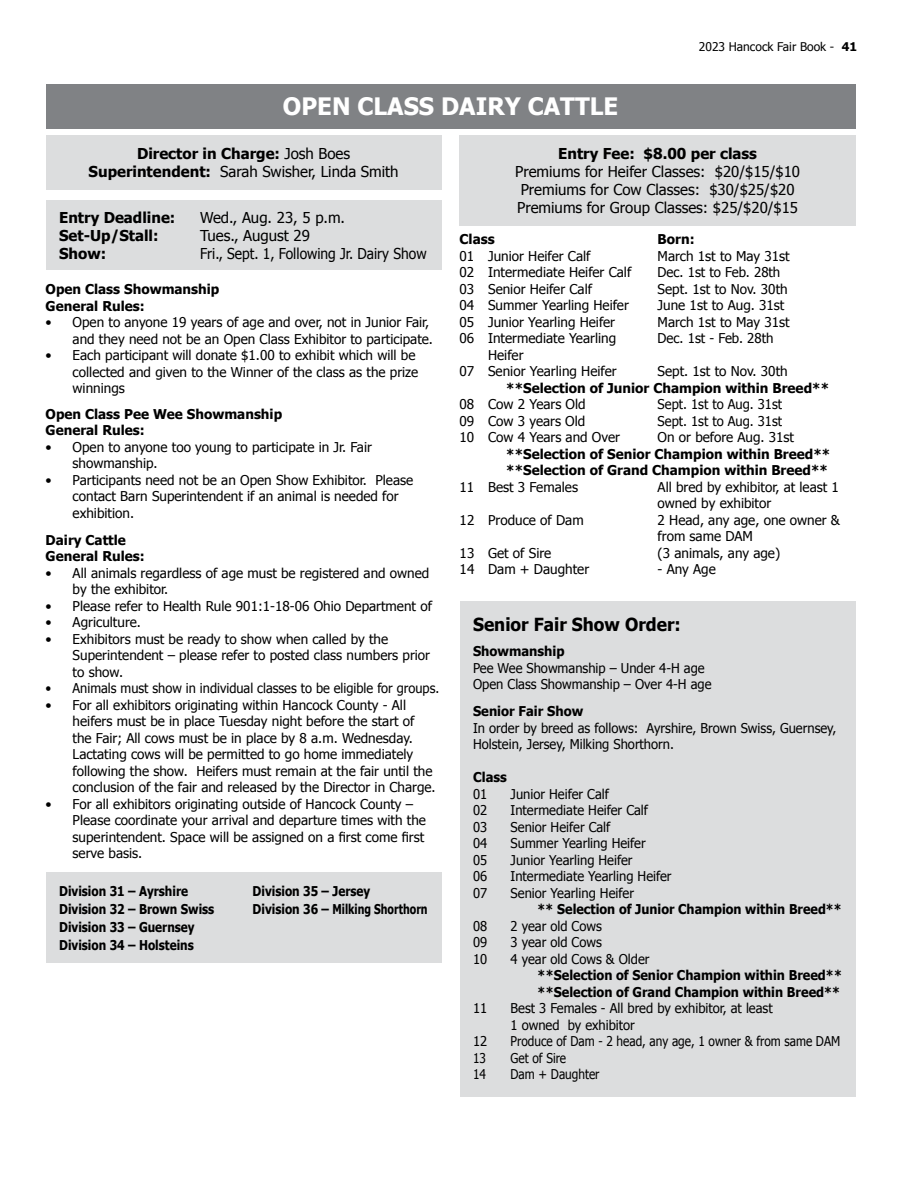
<style>
.page{position:relative;width:918px;height:1188px;background:#fff}
.page>*{position:absolute;margin:0;border:0;box-sizing:border-box;transform-origin:0 0}
.t1{font:700 24px "Tahoma";color:#fff}
.t2{font:700 18px "Tahoma";color:#000;scale:.96 1}
.t3{font:15px/18px "Tahoma";color:#000;text-align:center}
.t4{font:700 15px/18px "Tahoma";color:#000;text-align:center}
.t5{font:15px "Tahoma";color:#000;scale:.92 1}
.t6{font:13.5px/16.5px "Tahoma";color:#000}
.t7{font:13.5px/16.5px "Tahoma";color:#000;scale:.96 1}
.t8{font:700 13.5px/16.5px "Tahoma";color:#000}
.t9{font:700 13.5px/18px "Tahoma";color:#000;scale:.87 1}
.t10{font:700 13.5px/16.5px "Tahoma";color:#000;scale:.94 1}
.t11{font:13.5px "Tahoma";color:#000;scale:.88 1}
.t12{font:700 13.5px/16.5px "Tahoma";color:#000;scale:.93 1}
.t13{font:13.5px "Tahoma";color:#000;scale:.95 1}
.t14{font:700 13.5px/16.5px "Tahoma";color:#000;scale:.96 1}
.t15{font:12px "Tahoma";color:#000}
.s1{font-weight:700}
.s2{font-weight:400}
</style>
<div class="page">
<div style="left:46px;top:84px;width:810px;height:44px;background:#808285"></div>
<div style="left:46px;top:135px;width:396px;height:55px;background:#dcddde"></div>
<div style="left:46px;top:201px;width:396px;height:69px;background:#dcddde"></div>
<div style="left:46px;top:873px;width:396px;height:90px;background:#dcddde"></div>
<div style="left:460px;top:135px;width:396px;height:91px;background:#dcddde"></div>
<div style="left:460px;top:601px;width:396px;height:496px;background:#dcddde"></div>
<p class="t15" style="left:699px;top:39px;width:160px">2023 Hancock Fair Book - <span class="s1">41</span></p>
<p class="t1" style="left:283px;top:90px;width:337px">OPEN CLASS DAIRY CATTLE</p>
<p class="t4" style="left:89px;top:144px;width:312px">Director in Charge: <span class="s2">Josh Boes<br></span>Superintendent: <span class="s2">Sarah Swisher, Linda Smith</span></p>
<p class="t4" style="left:59px;top:208px;width:118px">Entry Deadline:</p>
<p class="t3" style="left:200px;top:208px;width:147px">Wed., Aug. 23, 5 p.m.</p>
<p class="t4" style="left:59px;top:226px;width:101px">Set-Up/Stall:</p>
<p class="t3" style="left:200px;top:226px;width:111px">Tues., August 29</p>
<p class="t4" style="left:59px;top:244px;width:49px">Show:</p>
<p class="t5" style="left:200px;top:243px;width:248px">Fri., Sept. 1, Following Jr. Dairy Show</p>
<p class="t8" style="left:46px;top:280px;width:175px">Open Class Showmanship<br>General Rules:</p>
<p class="t6" style="left:46px;top:314px;width:389px;text-align:right">• Open to anyone 19 years of age and over, not in Junior Fair, and they need not be an Open Class Exhibitor to participate.</p>
<p class="t6" style="left:73px;top:347px;width:347px;text-indent:-27px">• Each participant will donate $1.00 to exhibit which will be collected and given to the Winner of the class as the prize winnings</p>
<p class="t8" style="left:46px;top:405px;width:238px">Open Class Pee Wee Showmanship<br>General Rules:</p>
<p class="t6" style="left:73px;top:438px;width:301px;text-indent:-27px">• Open to anyone too young to participate in Jr. Fair showmanship.</p>
<p class="t6" style="left:73px;top:471px;width:342px;text-indent:-27px">• Participants need not be an Open Show Exhibitor. Please contact Barn Superintendent if an animal is needed for exhibition.</p>
<p class="t8" style="left:46px;top:531px;width:101px">Dairy Cattle<br>General Rules:</p>
<p class="t6" style="left:73px;top:564px;width:358px;text-indent:-27px">• All animals regardless of age must be registered and owned by the exhibitor.</p>
<p class="t6" style="left:46px;top:597px;width:388px">• Please refer to Health Rule 901:1-18-06 Ohio Department of</p>
<p class="t6" style="left:46px;top:614px;width:97px">• Agriculture.</p>
<p class="t6" style="left:73px;top:630px;width:359px;text-indent:-27px">• Exhibitors must be ready to show when called by the<br>Superintendent – please refer to posted class numbers prior to show.</p>
<p class="t13" style="left:46px;top:679px;width:416px">• Animals must show in individual classes to be eligible for groups.</p>
<p class="t6" style="left:73px;top:696px;width:365px;text-indent:-27px">• For all exhibitors originating within Hancock County - All heifers must be in place Tuesday night before the start of the Fair; All cows must be in place by 8 a.m. Wednesday.<br>Lactating cows will be permitted to go home immediately following the show. Heifers must remain at the fair until the conclusion of the fair and released by the Director in Charge.</p>
<p class="t6" style="left:73px;top:795px;width:355px;text-indent:-27px">• For all exhibitors originating outside of Hancock County – Please coordinate your arrival and departure times with the superintendent. Space will be assigned on a first come first serve basis.</p>
<p class="t9" style="left:59px;top:881px;width:150px">Division 31 – Ayrshire</p>
<p class="t9" style="left:253px;top:881px;width:137px">Division 35 – Jersey</p>
<p class="t9" style="left:59px;top:899px;width:180px">Division 32 – Brown Swiss</p>
<p class="t9" style="left:253px;top:899px;width:203px">Division 36 – Milking Shorthorn</p>
<p class="t9" style="left:59px;top:917px;width:157px">Division 33 – Guernsey<br>Division 34 – Holsteins</p>
<p class="t1" style="left:277px;top:90px;width:349px">BAKING, CANNING &amp; CANDY</p>
<p class="t3" style="left:515px;top:144px;width:286px"><span class="s1">Entry Fee: $8.00 per class<br></span>Premiums for Heifer Classes: $20/$15/$10<br>Premiums for Cow Classes: $30/$25/$20<br>Premiums for Group Classes: $25/$20/$15</p>
<p class="t8" style="left:460px;top:230px;width:37px">Class</p>
<p class="t8" style="left:658px;top:230px;width:38px">Born:</p>
<p class="t6" style="left:460px;top:247px;width:132px">01 Junior Heifer Calf</p>
<p class="t6" style="left:658px;top:247px;width:134px">March 1st to May 31st</p>
<p class="t6" style="left:460px;top:264px;width:173px">02 Intermediate Heifer Calf</p>
<p class="t6" style="left:658px;top:264px;width:124px">Dec. 1st to Feb. 28th</p>
<p class="t6" style="left:460px;top:280px;width:134px">03 Senior Heifer Calf</p>
<p class="t6" style="left:658px;top:280px;width:132px">Sept. 1st to Nov. 30th</p>
<p class="t6" style="left:460px;top:297px;width:171px">04 Summer Yearling Heifer</p>
<p class="t6" style="left:658px;top:297px;width:128px">June 1st to Aug. 31st</p>
<p class="t6" style="left:460px;top:313px;width:157px">05 Junior Yearling Heifer</p>
<p class="t6" style="left:658px;top:313px;width:134px">March 1st to May 31st</p>
<p class="t6" style="left:460px;top:330px;width:158px">06 Intermediate Yearling</p>
<p class="t6" style="left:658px;top:330px;width:117px">Dec. 1st - Feb. 28th</p>
<p class="t6" style="left:460px;top:346px;width:159px;text-indent:28px">Heifer<br>07 Senior Yearling Heifer</p>
<p class="t6" style="left:658px;top:363px;width:132px">Sept. 1st to Nov. 30th</p>
<p class="t8" style="left:506px;top:379px;width:325px">**Selection of Junior Champion within Breed**</p>
<p class="t6" style="left:460px;top:396px;width:128px">08 Cow 2 Years Old</p>
<p class="t7" style="left:658px;top:396px;width:131px">Sept. 1st to Aug. 31st</p>
<p class="t6" style="left:460px;top:412px;width:127px">09 Cow 3 years Old</p>
<p class="t7" style="left:658px;top:412px;width:131px">Sept. 1st to Aug. 31st</p>
<p class="t6" style="left:460px;top:429px;width:162px">10 Cow 4 Years and Over</p>
<p class="t6" style="left:658px;top:429px;width:138px">On or before Aug. 31st</p>
<p class="t8" style="left:506px;top:445px;width:326px">**Selection of Senior Champion within Breed**</p>
<p class="t8" style="left:506px;top:461px;width:324px">**Selection of Grand Champion within Breed**</p>
<p class="t6" style="left:460px;top:478px;width:120px">11 Best 3 Females</p>
<p class="t6" style="left:658px;top:478px;width:183px">All bred by exhibitor, at least 1 owned by exhibitor</p>
<p class="t6" style="left:460px;top:511px;width:126px">12 Produce of Dam</p>
<p class="t6" style="left:658px;top:511px;width:184px">2 Head, any age, one owner &amp; from same DAM</p>
<p class="t6" style="left:460px;top:544px;width:93px">13 Get of Sire</p>
<p class="t6" style="left:658px;top:544px;width:124px">(3 animals, any age)</p>
<p class="t6" style="left:460px;top:561px;width:131px">14 Dam + Daughter</p>
<p class="t6" style="left:658px;top:561px;width:60px">- Any Age</p>
<p class="t2" style="left:473px;top:611px;width:218px">Senior Fair Show Order:</p>
<p class="t7" style="left:473px;top:642px;width:250px"><span class="s1">Showmanship<br></span>Pee Wee Showmanship – Under 4-H age<br>Open Class Showmanship – Over 4-H age</p>
<p class="t7" style="left:473px;top:702px;width:380px"><span class="s1">Senior Fair Show<br></span>In order by breed as follows: Ayrshire, Brown Swiss, Guernsey,<br>Holstein, Jersey, Milking Shorthorn.</p>
<p class="t14" style="left:473px;top:768px;width:37px">Class<br><span class="s2">01</span></p>
<p class="t7" style="left:511px;top:785px;width:104px">Junior Heifer Calf</p>
<p class="t7" style="left:473px;top:801px;width:16px">02</p>
<p class="t7" style="left:511px;top:801px;width:145px">Intermediate Heifer Calf</p>
<p class="t7" style="left:473px;top:818px;width:16px">03</p>
<p class="t7" style="left:511px;top:818px;width:105px">Senior Heifer Calf</p>
<p class="t7" style="left:473px;top:834px;width:16px">04</p>
<p class="t7" style="left:511px;top:834px;width:142px">Summer Yearling Heifer</p>
<p class="t7" style="left:473px;top:851px;width:16px">05</p>
<p class="t7" style="left:511px;top:851px;width:129px">Junior Yearling Heifer</p>
<p class="t7" style="left:473px;top:867px;width:16px">06</p>
<p class="t7" style="left:511px;top:867px;width:169px">Intermediate Yearling Heifer</p>
<p class="t7" style="left:473px;top:884px;width:16px">07</p>
<p class="t12" style="left:538px;top:884px;width:329px;text-indent:-27px"><span class="s2">Senior Yearling Heifer<br></span>** Selection of Junior Champion within Breed**</p>
<p class="t7" style="left:473px;top:917px;width:16px">08</p>
<p class="t7" style="left:511px;top:917px;width:97px">2 year old Cows</p>
<p class="t7" style="left:473px;top:933px;width:16px">09</p>
<p class="t7" style="left:511px;top:933px;width:97px">3 year old Cows</p>
<p class="t7" style="left:473px;top:950px;width:16px">10</p>
<p class="t10" style="left:538px;top:950px;width:325px;text-indent:-27px"><span class="s2">4 year old Cows &amp; Older<br></span>**Selection of Senior Champion within Breed** **Selection of Grand Champion within Breed**</p>
<p class="t7" style="left:473px;top:999px;width:16px">11</p>
<p class="t7" style="left:511px;top:999px;width:275px">Best 3 Females - All bred by exhibitor, at least<br>1 owned by exhibitor</p>
<p class="t7" style="left:473px;top:1032px;width:16px">12</p>
<p class="t11" style="left:511px;top:1032px;width:376px">Produce of Dam - 2 head, any age, 1 owner &amp; from same DAM</p>
<p class="t11" style="left:473px;top:1049px;width:16px">13</p>
<p class="t11" style="left:511px;top:1049px;width:65px">Get of Sire</p>
<p class="t11" style="left:473px;top:1065px;width:16px">14</p>
<p class="t11" style="left:511px;top:1065px;width:103px">Dam + Daughter</p>
</div>
